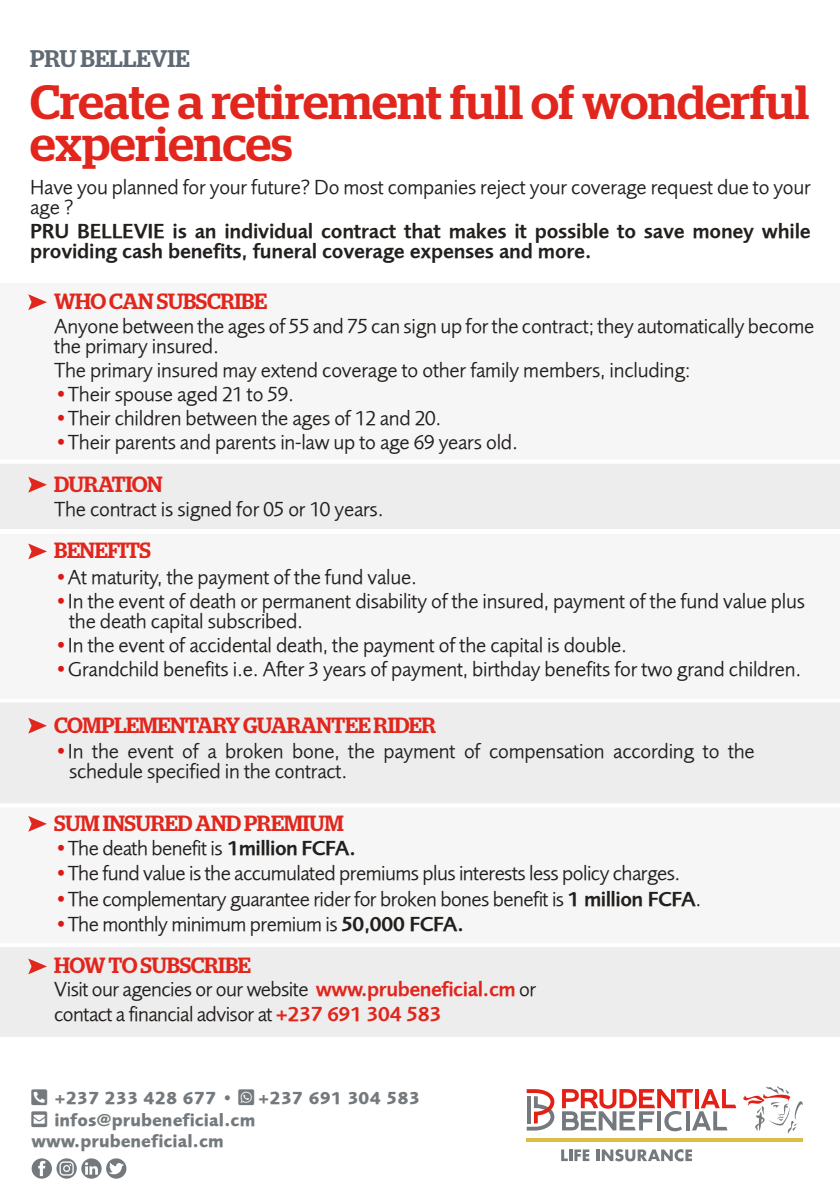
<style>
.page{position:relative;width:840px;height:1191px;background:#fff}
.page>*{position:absolute;margin:0;border:0;box-sizing:border-box;transform-origin:0 0}
.t1{font:500 48px/42px "Stag";color:#e1261d}
.t2{font:500 24px "Stag";color:#5f6a74}
.t3{font:500 22px "Stag";letter-spacing:-.02em;color:#e1261d}
.t4{font:21px/20px "Pru Sans Normal";letter-spacing:-.01em;color:#221f1d}
.t5{font:600 21px/20px "Pru Sans Normal";letter-spacing:-.01em;color:#221f1d}
.t6{font:700 18px/21.6px "Pru Sans Extra";color:#73797c}
.s1{font-family:"Pru Sans Extra";font-weight:700;color:#dc1715}
.s2{color:#f6f6f6}
.s3{color:#ededed}
.s4{font-weight:600}
.s5{font-weight:600;color:#e1261d}
</style>
<div class="page">
<div style="left:0;top:945px;width:839px;height:91px;background:#ededed"></div>
<div style="left:0;top:462px;width:839px;height:66px;background:#ededed"></div>
<div style="left:0;top:804px;width:839px;height:141px;background:#f6f6f6"></div>
<div style="left:0;top:532px;width:839px;height:166px;background:#f6f6f6"></div>
<div style="left:0;top:283px;width:839px;height:179px;background:#f6f6f6"></div>
<svg style="left:28px;top:294px;width:19px;height:16px"></svg>
<svg style="left:28px;top:477px;width:19px;height:15px"></svg>
<svg style="left:28px;top:816px;width:19px;height:15px"></svg>
<svg style="left:28px;top:958px;width:19px;height:16px"></svg>
<svg style="left:28px;top:543px;width:19px;height:16px"></svg>
<svg style="left:526px;top:1089px;width:28px;height:41px"></svg>
<svg style="left:743px;top:1086px;width:59px;height:47px"></svg>
<svg style="left:561px;top:1149px;width:28px;height:12px"></svg>
<svg style="left:596px;top:1149px;width:95px;height:12px"></svg>
<hr style="left:526px;top:1138px;width:276px;height:3px;background:#dabd46">
<svg style="left:562px;top:1089px;width:173px;height:42px"></svg>
<hr style="left:0;top:530px;width:839px;height:4px;background:#fff">
<div style="left:0;top:698px;width:839px;height:107px;background:#ededed"></div>
<svg style="left:28px;top:718px;width:19px;height:15px"></svg>
<hr style="left:0;top:698px;width:839px;height:4px;background:#fff">
<hr style="left:0;top:803px;width:839px;height:4px;background:#fff">
<hr style="left:0;top:460px;width:839px;height:4px;background:#fff">
<hr style="left:0;top:943px;width:839px;height:4px;background:#fff">
<svg style="left:32px;top:1158px;width:94px;height:20px"></svg>
<p class="t2" style="left:30px;top:44px;width:161px">PRU BELLEVIE</p>
<h1 class="t1" style="left:30px;top:81px;width:780px">Create a retirement full of wonderful experiences</h1>
<p class="t4" style="left:30px;top:178px;width:781px">Have you planned for your future? Do most companies reject your coverage request due to your age ?</p>
<p class="t5" style="left:30px;top:222px;width:781px">PRU BELLEVIE is an individual contract that makes it possible to save money while providing cash benefits, funeral coverage expenses and more.</p>
<p class="t3" style="left:54px;top:288px;width:214px">WHO CAN SUBSCRIBE</p>
<p class="t4" style="left:54px;top:317px;width:761px">Anyone between the ages of 55 and 75 can sign up for the contract; they automatically become the primary insured.</p>
<p class="t4" style="left:54px;top:361px;width:638px">The primary insured may extend coverage to other family members, including:</p>
<p class="t4" style="left:54px;top:385px;width:241px"><span class="s1">•</span>Their spouse aged 21 to 59.</p>
<p class="t4" style="left:54px;top:409px;width:388px"><span class="s1">•</span>Their children between the ages of 12 and 20.</p>
<p class="t4" style="left:54px;top:433px;width:465px"><span class="s1">•</span>Their parents and parents in-law up to age 69 years old.</p>
<p class="t3" style="left:54px;top:471px;width:110px">DURATION</p>
<p class="t4" style="left:54px;top:499px;width:331px">The contract is signed for 05 or 10 years.</p>
<p class="t3" style="left:54px;top:537px;width:98px">BENEFITS</p>
<p class="t4" style="left:54px;top:567px;width:364px"><span class="s1">•</span>At maturity, the payment of the fund value.</p>
<p class="t4" style="left:54px;top:591px;width:751px"><span class="s1">•</span>In the event of death or permanent disability of the insured, payment of the fund value plus<br><span class="s2">O</span>the death capital subscribed.</p>
<p class="t4" style="left:54px;top:635px;width:574px"><span class="s1">•</span>In the event of accidental death, the payment of the capital is double.</p>
<p class="t4" style="left:54px;top:659px;width:748px"><span class="s1">•</span>Grandchild benefits i.e. After 3 years of payment, birthday benefits for two grand children.</p>
<p class="t3" style="left:54px;top:712px;width:383px">COMPLEMENTARY GUARANTEE RIDER</p>
<p class="t4" style="left:54px;top:742px;width:701px"><span class="s1">•</span>In the event of a broken bone, the payment of compensation according to the<br><span class="s3">O</span>schedule specified in the contract.</p>
<p class="t3" style="left:54px;top:810px;width:291px">SUM INSURED AND PREMIUM</p>
<p class="t4" style="left:54px;top:838px;width:303px"><span class="s1">•</span>The death benefit is <span class="s4">1million FCFA.</span></p>
<p class="t4" style="left:54px;top:864px;width:627px"><span class="s1">•</span>The fund value is the accumulated premiums plus interests less policy charges.</p>
<p class="t4" style="left:54px;top:889px;width:648px"><span class="s1">•</span>The complementary guarantee rider for broken bones benefit is <span class="s4">1 million FCFA</span>.</p>
<p class="t4" style="left:54px;top:914px;width:411px"><span class="s1">•</span>The monthly minimum premium is <span class="s4">50,000 FCFA.</span></p>
<p class="t3" style="left:54px;top:952px;width:198px">HOW TO SUBSCRIBE</p>
<p class="t4" style="left:54px;top:976px;width:483px;line-height:25.2px">Visit our agencies or our website <span class="s5">www.prubeneficial.cm</span> or contact a financial advisor at <span class="s5">+237 691 304 583</span></p>
<p class="t6" style="left:54px;top:1087px;width:180px">+237 233 428 677 •</p>
<p class="t6" style="left:258px;top:1087px;width:163px">+237 691 304 583</p>
<p class="t6" style="left:32px;top:1109px;width:225px;text-indent:23px">infos@prubeneficial.cm www.prubeneficial.cm</p>
</div>
